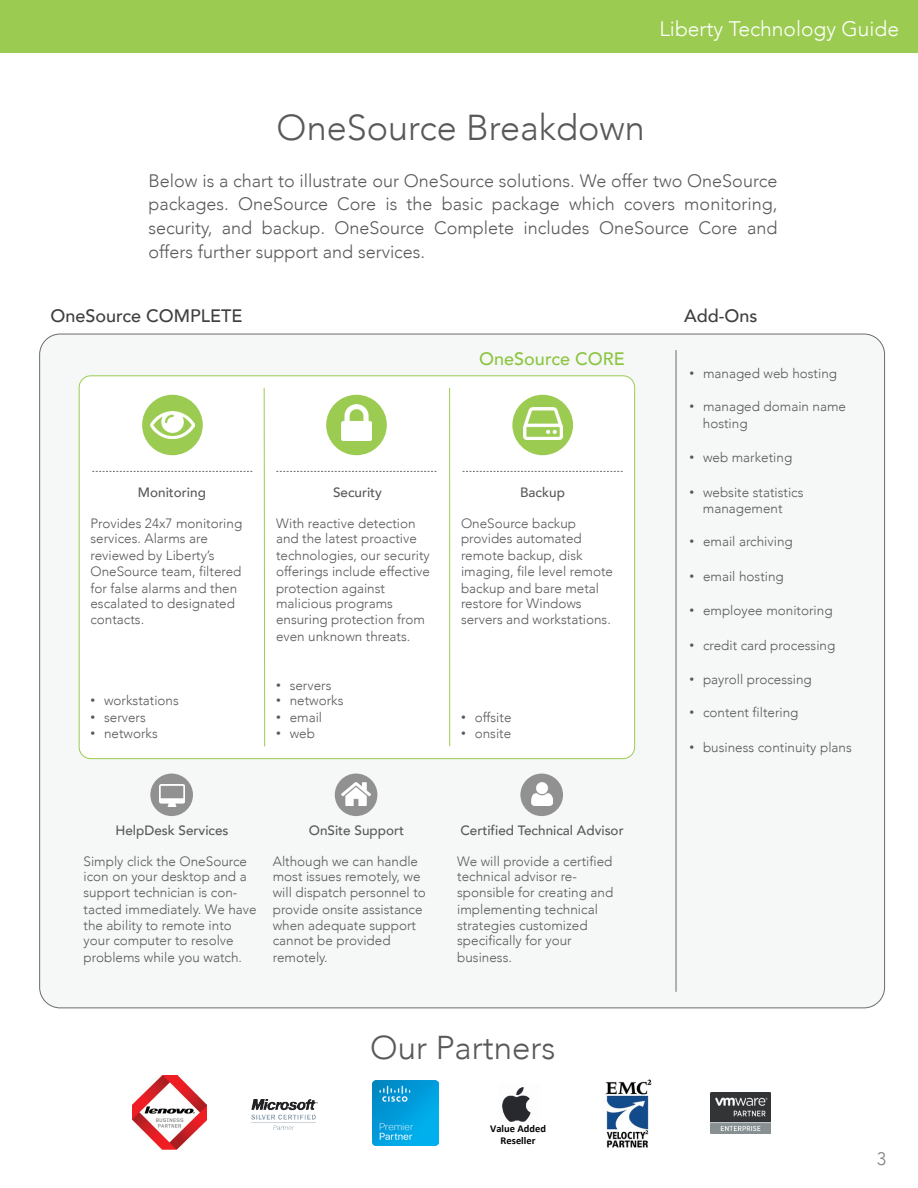
<style>
.page{position:relative;width:918px;height:1188px;background:#fff}
.page>*{position:absolute;margin:0;border:0;box-sizing:border-box;transform-origin:0 0}
.t1{font:300 36px "Avenir";color:#595959}
.t2{font:300 33px "Avenir";color:#595959}
.t3{font:300 21px "Avenir";color:#fff}
.t4{font:300 18px/23.5px "Avenir";color:#595959;text-align:justify}
.t5{font:500 18px "Avenir";color:#404040}
.t6{font:500 18px "Avenir";color:#8cc540}
.t7{font:300 18px "Avenir";color:#7f807f}
.t8{font:300 13.5px/16.5px "Avenir";color:#595959}
.t9{font:500 13.5px "Avenir";color:#595959}
.t10{font:700 10.5px/12px "Calibri";color:#040503;text-align:center}
.s1{font-family:"Arial";font-weight:400}
</style>
<div class="page">
<div style="left:0;top:0;width:918px;height:53px;background:#9bcc51"></div>
<div style="left:40px;top:334px;width:845px;height:674px;background:#f6f8f8;border-radius:21px"></div>
<div style="left:79px;top:376px;width:556px;height:383px;background:#fff;border-radius:12px"></div>
<hr style="left:449px;top:388px;width:1px;height:358px;background:#9bcc51">
<svg style="left:264px;top:387px;width:1px;height:360px"></svg>
<svg style="left:92px;top:471px;width:161px;height:1px"></svg>
<svg style="left:276px;top:471px;width:161px;height:1px"></svg>
<svg style="left:463px;top:471px;width:160px;height:1px"></svg>
<div style="left:512px;top:395px;width:61px;height:60px;background:#9bcc51;border-radius:50%"></div>
<img style="left:523px;top:408px;width:39px;height:32px">
<div style="left:326px;top:395px;width:61px;height:60px;background:#9bcc51;border-radius:50%"></div>
<img style="left:342px;top:405px;width:29px;height:36px">
<div style="left:142px;top:395px;width:61px;height:60px;background:#9bcc51;border-radius:50%"></div>
<img style="left:151px;top:411px;width:43px;height:28px">
<div style="left:150px;top:774px;width:43px;height:42px;background:#929192;border-radius:50%"></div>
<img style="left:159px;top:785px;width:25px;height:21px">
<div style="left:335px;top:774px;width:42px;height:42px;background:#929192;border-radius:50%"></div>
<img style="left:342px;top:783px;width:28px;height:22px">
<div style="left:520px;top:774px;width:43px;height:42px;background:#929192;border-radius:50%"></div>
<img style="left:531px;top:783px;width:21px;height:22px">
<hr style="left:676px;top:350px;width:1px;height:642px;background:#6c6c6c">
<img style="left:251px;top:1099px;width:66px;height:30px">
<img style="left:603px;top:1079px;width:49px;height:69px">
<img style="left:710px;top:1093px;width:61px;height:40px">
<img style="left:502px;top:1087px;width:29px;height:35px">
<img style="left:373px;top:1081px;width:65px;height:65px">
<img style="left:132px;top:1076px;width:75px;height:73px">
<p class="t3" style="left:659px;top:17px;width:241px">Liberty Technology Guide</p>
<p class="t1" style="left:277px;top:106px;width:370px">OneSource Breakdown</p>
<p class="t4" style="left:149px;top:169px;width:630px">Below is a chart to illustrate our OneSource solutions. We offer two OneSource packages. OneSource Core is the basic package which covers monitoring, security, and backup. OneSource Complete includes OneSource Core and offers further support and services.</p>
<p class="t5" style="left:50px;top:301px;width:194px">OneSource COMPLETE</p>
<p class="t6" style="left:479px;top:343px;width:147px">OneSource CORE</p>
<p class="t9" style="left:138px;top:480px;width:69px">Monitoring</p>
<p class="t9" style="left:333px;top:480px;width:51px">Security</p>
<p class="t9" style="left:520px;top:480px;width:46px">Backup</p>
<p class="t8" style="left:90px;top:516px;width:153px;line-height:15px">Provides 24x7 monitoring services. Alarms are</p>
<p class="t8" style="left:90px;top:547px;width:153px">reviewed by Liberty’s<br>OneSource team, filtered for false alarms and then</p>
<p class="t8" style="left:90px;top:595px;width:146px">escalated to designated contacts.</p>
<p class="t8" style="left:461px;top:516px;width:122px;line-height:15px">OneSource backup provides automated</p>
<p class="t8" style="left:461px;top:547px;width:154px">remote backup, disk imaging, file level remote backup and bare metal</p>
<p class="t8" style="left:461px;top:595px;width:151px">restore for Windows servers and workstations.</p>
<p class="t8" style="left:276px;top:516px;width:142px;line-height:15px">With reactive detection and the latest proactive</p>
<p class="t8" style="left:276px;top:547px;width:156px;text-align:justify">technologies, our security offerings include effective protection against</p>
<p class="t8" style="left:276px;top:595px;width:150px">malicious programs ensuring protection from even unknown threats.</p>
<p class="t8" style="left:90px;top:693px;width:90px"><span class="s1">•</span> workstations</p>
<p class="t8" style="left:90px;top:709px;width:57px"><span class="s1">•</span> servers</p>
<p class="t8" style="left:90px;top:726px;width:69px"><span class="s1">•</span> networks</p>
<p class="t8" style="left:276px;top:678px;width:57px"><span class="s1">•</span> servers</p>
<p class="t8" style="left:276px;top:693px;width:69px"><span class="s1">•</span> networks</p>
<p class="t8" style="left:276px;top:709px;width:48px"><span class="s1">•</span> email</p>
<p class="t8" style="left:276px;top:726px;width:40px"><span class="s1">•</span> web</p>
<p class="t8" style="left:461px;top:709px;width:52px"><span class="s1">•</span> offsite</p>
<p class="t8" style="left:461px;top:726px;width:52px"><span class="s1">•</span> onsite</p>
<p class="t9" style="left:115px;top:819px;width:115px">HelpDesk Services</p>
<p class="t8" style="left:84px;top:853px;width:165px;line-height:15px">Simply click the OneSource icon on your desktop and a</p>
<p class="t8" style="left:84px;top:884px;width:175px">support technician is con&shy;tacted immediately. We have the ability to remote into</p>
<p class="t8" style="left:84px;top:932px;width:160px">your computer to resolve problems while you watch.</p>
<p class="t9" style="left:309px;top:819px;width:97px">OnSite Support</p>
<p class="t9" style="left:460px;top:819px;width:165px">Certified Technical Advisor</p>
<p class="t8" style="left:457px;top:853px;width:157px;line-height:15px">We will provide a certified technical advisor re-</p>
<p class="t8" style="left:457px;top:884px;width:158px">sponsible for creating and implementing technical strategies customized</p>
<p class="t8" style="left:457px;top:932px;width:116px">specifically for your business.</p>
<p class="t8" style="left:273px;top:853px;width:149px;line-height:15px">Although we can handle most issues remotely, we</p>
<p class="t8" style="left:273px;top:884px;width:155px">will dispatch personnel to provide onsite assistance when adequate support</p>
<p class="t8" style="left:273px;top:932px;width:119px">cannot be provided remotely.</p>
<p class="t2" style="left:370px;top:1028px;width:187px">Our Partners</p>
<p class="t10" style="left:490px;top:1123px;width:57px">Value Added<br>Reseller</p>
<p class="t5" style="left:684px;top:301px;width:75px">Add-Ons</p>
<p class="t8" style="left:689px;top:366px;width:149px"><span class="s1">•</span> managed web hosting</p>
<p class="t8" style="left:703px;top:399px;width:145px;text-indent:-14px"><span class="s1">•</span> managed domain name hosting</p>
<p class="t8" style="left:689px;top:450px;width:104px"><span class="s1">•</span> web marketing</p>
<p class="t8" style="left:689px;top:484px;width:116px;text-align:center"><span class="s1">•</span> website statistics management</p>
<p class="t8" style="left:689px;top:534px;width:105px"><span class="s1">•</span> email archiving</p>
<p class="t8" style="left:689px;top:568px;width:96px"><span class="s1">•</span> email hosting</p>
<p class="t8" style="left:689px;top:603px;width:145px"><span class="s1">•</span> employee monitoring</p>
<p class="t8" style="left:689px;top:637px;width:147px"><span class="s1">•</span> credit card processing</p>
<p class="t8" style="left:689px;top:672px;width:124px"><span class="s1">•</span> payroll processing</p>
<p class="t8" style="left:689px;top:705px;width:111px"><span class="s1">•</span> content filtering</p>
<p class="t8" style="left:689px;top:739px;width:164px"><span class="s1">•</span> business continuity plans</p>
<p class="t7" style="left:877px;top:1148px;width:11px">3</p>
</div>
